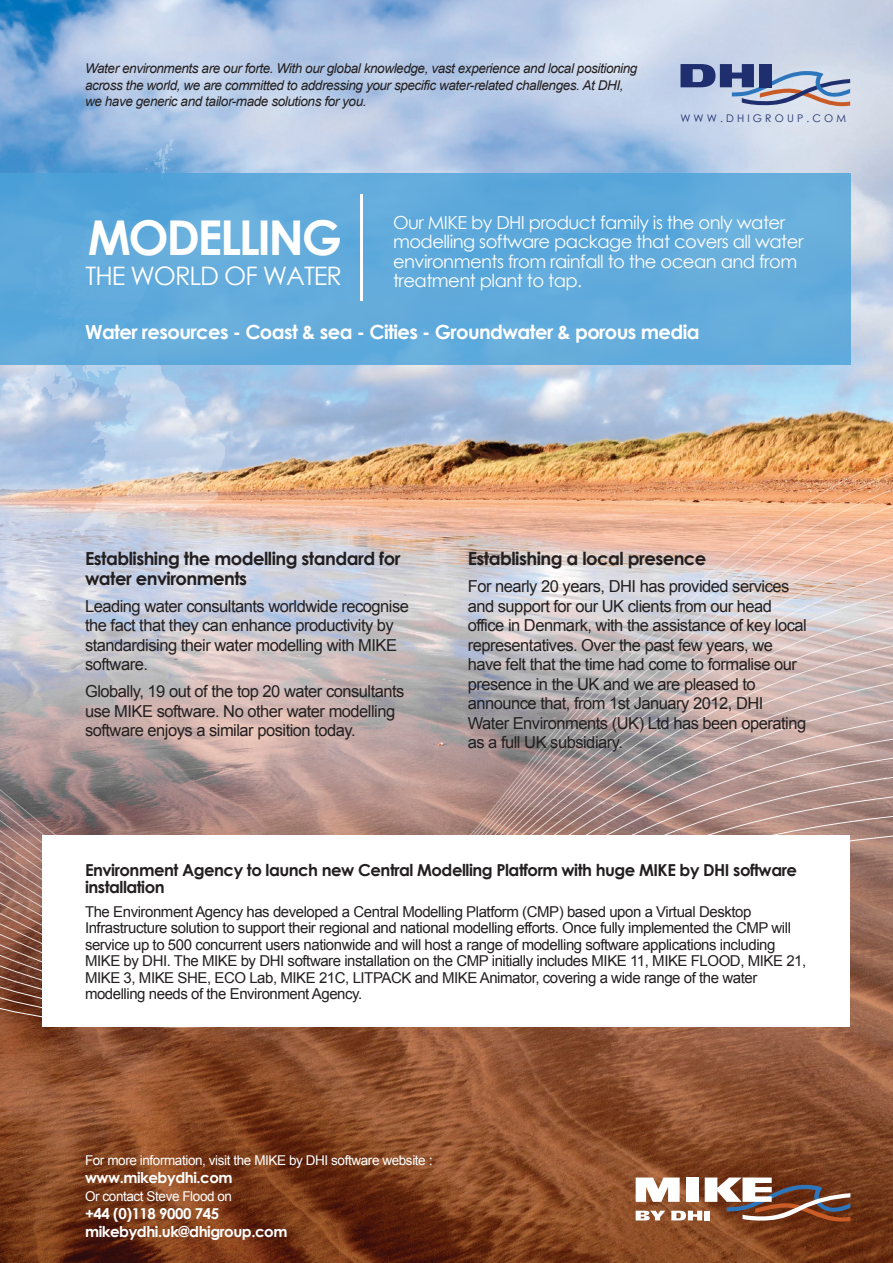
<style>
.page{position:relative;width:893px;height:1263px;background:#fff}
.page>*{position:absolute;margin:0;border:0;box-sizing:border-box;transform-origin:0 0}
.t1{font:700 48px "Century Gothic";letter-spacing:-.05em;color:#fff}
.t2{font:25.5px "Century Gothic";letter-spacing:-.04em;color:#fff}
.t3{font:700 19.5px "Century Gothic";letter-spacing:-.03em;color:#fff}
.t4{font:18px/19.5px "Century Gothic";letter-spacing:-.03em;color:#fff}
.t5{font:700 18px/19.5px "Century Gothic";letter-spacing:-.03em;color:#231f20}
.t6{font:16.5px/19.5px "Arial";letter-spacing:-.03em;color:#231f20}
.t7{font:700 16.5px/16.5px "Century Gothic";letter-spacing:-.03em;color:#231f20}
.t8{font:15px/16.5px "Arial";letter-spacing:-.03em;color:#231f20}
.t9{font:700 15px/18px "Century Gothic";letter-spacing:-.03em;color:#fff}
.t10{font:italic 13.5px/16.5px "Arial";letter-spacing:-.03em;color:#231f20}
.t11{font:13.5px "Arial";letter-spacing:-.03em;color:#fff}
.t12{font:10.5px "Century Gothic";letter-spacing:.3em;color:#24306c}
.s1{font-family:"Century Gothic"}
</style>
<div class="page">
<img style="left:0;top:0;width:893px;height:1263px">
<svg style="left:11px;top:139px;width:215px;height:258px;background:#90b9e0"></svg>
<svg style="left:0;top:1023px;width:893px;height:10px;background:#905639"></svg>
<img style="left:0;top:397px;width:893px;height:542px">
<svg style="left:0;top:173px;width:850px;height:191px;background:#60aadb"></svg>
<div style="left:43px;top:835px;width:807px;height:192px;background:#fff"></div>
<svg style="left:680px;top:64px;width:170px;height:42px;background:#929cba"></svg>
<hr style="left:360px;top:194px;width:2px;height:107px;background:#fff">
<svg style="left:636px;top:1177px;width:214px;height:44px"></svg>
<p class="t10" style="left:85px;top:61px;width:554px">Water environments are our forte. With our global knowledge, vast experience and local positioning across the world, we are committed to addressing your specific water-related challenges. At DHI, we have generic and tailor-made solutions for you.</p>
<p class="t12" style="left:680px;top:111px;width:167px">WWW.DHIGROUP.COM</p>
<h1 class="t1" style="left:88px;top:201px;width:256px">MODELLING</h1>
<h2 class="t2" style="left:85px;top:258px;width:258px">THE WORLD OF WATER</h2>
<p class="t4" style="left:393px;top:212px;width:412px">Our MIKE by DHI product family is the only water modelling software package that covers all water environments from rainfall to the ocean and from treatment plant to tap.</p>
<p class="t3" style="left:85px;top:317px;width:616px">Water resources - Coast &amp; sea - Cities - Groundwater &amp; porous media</p>
<p class="t5" style="left:85px;top:548px;width:317px">Establishing the modelling standard for water environments</p>
<p class="t6" style="left:85px;top:596px;width:325px">Leading water consultants worldwide recognise the fact that they can enhance productivity by standardising their water modelling with MIKE software.</p>
<p class="t6" style="left:85px;top:682px;width:321px">Globally, 19 out of the top 20 water consultants use MIKE software. No other water modelling software enjoys a similar position today.</p>
<p class="t5" style="left:468px;top:548px;width:240px">Establishing a local presence</p>
<p class="t6" style="left:468px;top:577px;width:341px">For nearly 20 years, DHI has provided services and support for our UK clients from our head office in Denmark, with the assistance of key local representatives. Over the past few years, we have felt that the time had come to formalise our presence in the UK and we are pleased to announce that, from 1st January 2012, DHI Water Environments (UK) Ltd has been operating as a full UK subsidiary.</p>
<p class="t7" style="left:85px;top:861px;width:713px">Environment Agency to launch new Central Modelling Platform with huge MIKE by DHI software installation</p>
<p class="t8" style="left:85px;top:903px;width:723px">The Environment Agency has developed a Central Modelling Platform (CMP) based upon a Virtual Desktop Infrastructure solution to support their regional and national modelling efforts. Once fully implemented the CMP will service up to 500 concurrent users nationwide and will host a range of modelling software applications including MIKE by DHI. The MIKE by DHI software installation on the CMP initially includes MIKE 11, MIKE FLOOD, MIKE 21, MIKE 3, MIKE SHE, ECO Lab, MIKE 21C, LITPACK and MIKE Animator, covering a wide range of the water modelling needs of the Environment Agency.</p>
<p class="t11" style="left:85px;top:1151px;width:349px">For more information, visit the MIKE by DHI software website <span class="s1">:</span></p>
<p class="t9" style="left:85px;top:1168px;width:149px">www.mikebydhi.com</p>
<p class="t11" style="left:85px;top:1187px;width:149px">Or contact Steve Flood on</p>
<p class="t9" style="left:85px;top:1204px;width:204px">+44 (0)118 9000 745 mikebydhi.uk@dhigroup.com</p>
</div>
